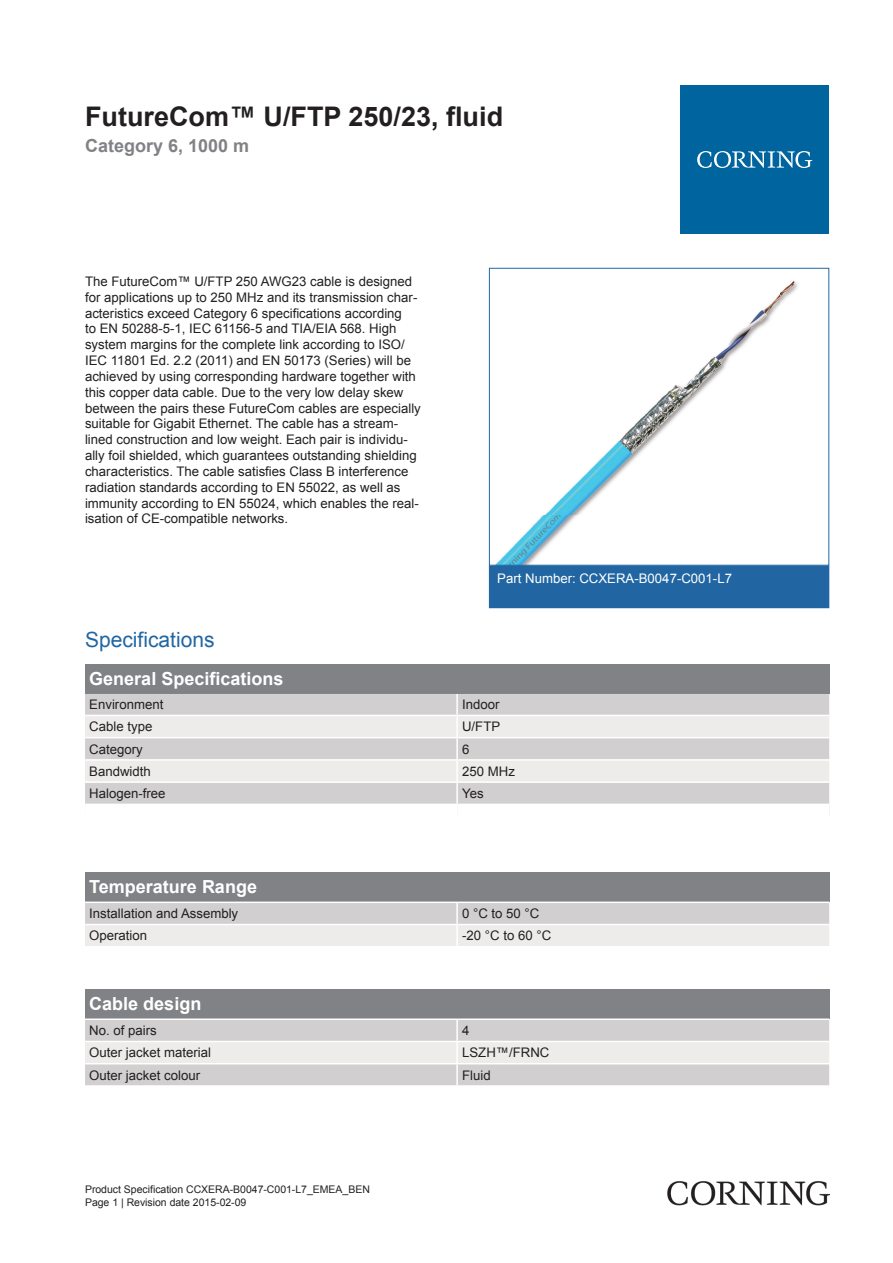
<style>
.page{position:relative;width:893px;height:1263px;background:#fff}
.page>*{position:absolute;margin:0;border:0;box-sizing:border-box;transform-origin:0 0}
.t1{font:700 27px "Arial";color:#231f20}
.t2{font:21px "Arial";color:#2166a2}
.t3{font:700 18px "Arial";color:#fff}
.t4{font:700 18px "Arial";color:#808285}
.t5{font:13.2px/15.9px "Arial";color:#231f20}
.t6{font:13.2px "Arial";color:#fff}
.t7{font:10.5px/12.6px "Arial";color:#231f20}
</style>
<div class="page">
<img style="left:496px;top:281px;width:302px;height:283px">
<div style="left:489px;top:268px;width:340px;height:298px;border:1px solid #2166a2"></div>
<div style="left:489px;top:566px;width:340px;height:42px;background:#2166a2"></div>
<div style="left:85px;top:664px;width:744px;height:30px;background:#808285"></div>
<div style="left:85px;top:694px;width:744px;height:110px;background:#d1cfcf"></div>
<svg style="left:85px;top:716px;width:744px;height:65px;fill:#edeceb"></svg>
<hr style="left:456px;top:694px;width:2px;height:21px;background:#fff">
<hr style="left:456px;top:716px;width:2px;height:21px;background:#fff">
<hr style="left:456px;top:738px;width:2px;height:21px;background:#fff">
<hr style="left:456px;top:761px;width:2px;height:20px;background:#fff">
<hr style="left:456px;top:783px;width:2px;height:21px;background:#fff">
<hr style="left:85px;top:715px;width:372px;height:1px;background:#fff">
<hr style="left:457px;top:715px;width:372px;height:1px;background:#fff">
<hr style="left:85px;top:737px;width:372px;height:1px;background:#fff">
<hr style="left:457px;top:737px;width:372px;height:1px;background:#fff">
<hr style="left:85px;top:759px;width:372px;height:2px;background:#fff">
<hr style="left:457px;top:759px;width:372px;height:2px;background:#fff">
<hr style="left:85px;top:781px;width:372px;height:2px;background:#fff">
<hr style="left:457px;top:781px;width:372px;height:2px;background:#fff">
<div style="left:85px;top:872px;width:744px;height:29px;background:#808285"></div>
<svg style="left:85px;top:903px;width:744px;height:43px"></svg>
<hr style="left:456px;top:903px;width:2px;height:21px;background:#fff">
<hr style="left:456px;top:925px;width:2px;height:21px;background:#fff">
<hr style="left:85px;top:924px;width:372px;height:1px;background:#fff">
<hr style="left:457px;top:924px;width:372px;height:1px;background:#fff">
<div style="left:85px;top:989px;width:744px;height:29px;background:#808285"></div>
<div style="left:85px;top:1020px;width:744px;height:65px;background:#d1cfcf"></div>
<div style="left:85px;top:1042px;width:744px;height:21px;background:#edeceb"></div>
<hr style="left:456px;top:1020px;width:2px;height:21px;background:#fff">
<hr style="left:456px;top:1042px;width:2px;height:21px;background:#fff">
<hr style="left:456px;top:1064px;width:2px;height:21px;background:#fff">
<hr style="left:85px;top:1041px;width:372px;height:1px;background:#fff">
<hr style="left:457px;top:1041px;width:372px;height:1px;background:#fff">
<hr style="left:85px;top:1063px;width:372px;height:1px;background:#fff">
<hr style="left:457px;top:1063px;width:372px;height:1px;background:#fff">
<div style="left:680px;top:85px;width:149px;height:149px;background:#00649e"></div>
<svg style="left:697px;top:151px;width:115px;height:17px"></svg>
<img style="left:668px;top:1181px;width:161px;height:24px">
<h1 class="t1" style="left:85px;top:98px;width:420px">FutureCom™ U/FTP 250/23, fluid</h1>
<h3 class="t4" style="left:85px;top:134px;width:166px">Category 6, 1000 m</h3>
<p class="t5" style="left:85px;top:273px;width:337px">The FutureCom™ U/FTP 250 AWG23 cable is designed for applications up to 250 MHz and its transmission char&shy;acteristics exceed Category 6 specifications according<br>to EN 50288 -5 -1, IEC 61156 -5 and TIA/EIA 568. High system margins for the complete link according to ISO/ IEC 11801 Ed. 2.2 (2011) and EN 50173 (Series) will be achieved by using corresponding hardware together with this copper data cable. Due to the very low delay skew between the pairs these FutureCom cables are especially suitable for Gigabit Ethernet. The cable has a stream&shy;lined construction and low weight. Each pair is individu&shy;ally foil shielded, which guarantees outstanding shielding characteristics. The cable satisfies Class B interference radiation standards according to EN 55022, as well as immunity according to EN 55024, which enables the real&shy;isation of CE -compatible networks.</p>
<p class="t6" style="left:497px;top:570px;width:236px">Part Number: CCXERA-B0047-C001-L7</p>
<h2 class="t2" style="left:85px;top:626px;width:131px">Specifications</h2>
<h3 class="t3" style="left:89px;top:667px;width:196px">General Specifications</h3>
<p class="t5" style="left:89px;top:697px;width:76px">Environment</p>
<p class="t5" style="left:462px;top:697px;width:39px">Indoor</p>
<p class="t5" style="left:89px;top:719px;width:65px">Cable type</p>
<p class="t5" style="left:462px;top:719px;width:40px">U/FTP</p>
<p class="t5" style="left:89px;top:741px;width:55px">Category</p>
<p class="t5" style="left:462px;top:741px;width:9px">6</p>
<p class="t5" style="left:89px;top:763px;width:63px">Bandwidth</p>
<p class="t5" style="left:462px;top:763px;width:54px">250 MHz</p>
<p class="t5" style="left:89px;top:785px;width:78px">Halogen-free</p>
<p class="t5" style="left:462px;top:785px;width:23px">Yes</p>
<h3 class="t3" style="left:89px;top:875px;width:169px">Temperature Range</h3>
<p class="t5" style="left:89px;top:906px;width:150px">Installation and Assembly</p>
<p class="t5" style="left:462px;top:906px;width:79px">0 °C to 50 °C</p>
<p class="t5" style="left:89px;top:928px;width:59px">Operation</p>
<p class="t5" style="left:462px;top:928px;width:91px">-20 °C to 60 °C</p>
<h3 class="t3" style="left:89px;top:992px;width:114px">Cable design</h3>
<p class="t5" style="left:89px;top:1023px;width:69px">No. of pairs</p>
<p class="t5" style="left:462px;top:1023px;width:9px">4</p>
<p class="t5" style="left:89px;top:1045px;width:123px">Outer jacket material</p>
<p class="t5" style="left:462px;top:1045px;width:89px">LSZH™/FRNC</p>
<p class="t5" style="left:89px;top:1067px;width:112px">Outer jacket colour</p>
<p class="t5" style="left:462px;top:1067px;width:30px">Fluid</p>
<p class="t7" style="left:85px;top:1183px;width:286px">Product Specification CCXERA-B0047-C001-L7_EMEA_BEN<br>Page 1 | Revision date 2015-02-09</p>
</div>
